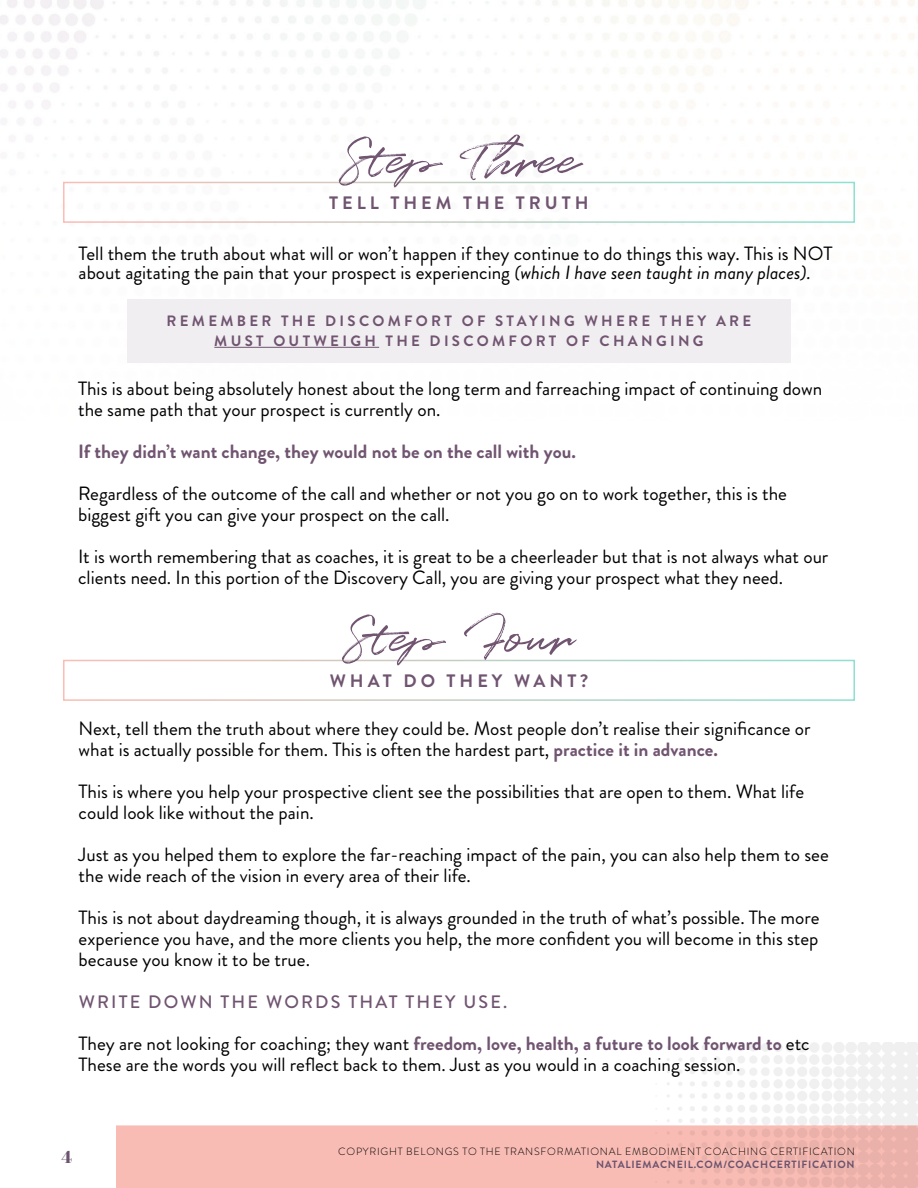
<style>
.page{position:relative;width:918px;height:1188px;background:#fff}
.page>*{position:absolute;margin:0;border:0;box-sizing:border-box;transform-origin:0 0}
.t1{font:54px "Quentin";color:#705470}
.t2{font:20.85px "Rozha One";color:#6a536e}
.t3{font:19.2px/21px "Brandon Grotesque";color:#000}
.t4{font:700 19.2px "Brandon Grotesque";color:#705470}
.t5{font:700 18px "Brandon Grotesque";letter-spacing:.22em;color:#705470}
.t6{font:500 18px "Brandon Grotesque";letter-spacing:.12em;color:#705470}
.t7{font:700 15px/19.5px "Brandon Grotesque";letter-spacing:.22em;color:#705470;text-align:center}
.t8{font:300 10.5px "Brandon Grotesque";letter-spacing:.07em;color:#000}
.t9{font:700 10.5px "Brandon Grotesque";letter-spacing:.07em;color:#6a536e}
.s1{font-style:italic}
.s2{font-weight:700;color:#705470}
</style>
<div class="page">
<div style="left:63px;top:182px;width:792px;height:41px;border:2px solid #fff"></div>
<div style="left:63px;top:660px;width:792px;height:41px;border:2px solid #fff"></div>
<div style="left:127px;top:300px;width:664px;height:63px;background:#f1eef1"></div>
<hr style="left:214px;top:347px;width:165px;height:1px;background:#705470">
<h1 class="t1" style="left:339px;top:123px;width:243px">Step Three</h1>
<p class="t5" style="left:329px;top:190px;width:261px">TELL THEM THE TRUTH</p>
<p class="t3" style="left:79px;top:244px;width:755px;line-height:19.5px">Tell them the truth about what will or won’t happen if they continue to do things this way. This is NOT about agitating the pain that your prospect is experiencing <span class="s1">(which I have seen taught in many places).</span></p>
<p class="t7" style="left:167px;top:312px;width:586px">REMEMBER THE DISCOMFORT OF STAYING WHERE THEY ARE<br>MUST OUTWEIGH THE DISCOMFORT OF CHANGING</p>
<p class="t3" style="left:78px;top:378px;width:746px">This is about being absolutely honest about the long term and farreaching impact of continuing down the same path that your prospect is currently on.</p>
<p class="t4" style="left:78px;top:438px;width:499px">If they didn’t want change, they would not be on the call with you.</p>
<p class="t3" style="left:78px;top:483px;width:710px">Regardless of the outcome of the call and whether or not you go on to work together, this is the biggest gift you can give your prospect on the call.</p>
<p class="t3" style="left:78px;top:546px;width:752px">It is worth remembering that as coaches, it is great to be a cheerleader but that is not always what our clients need. In this portion of the Discovery Call, you are giving your prospect what they need.</p>
<h1 class="t1" style="left:342px;top:601px;width:235px">Step Four</h1>
<p class="t5" style="left:330px;top:668px;width:260px">WHAT DO THEY WANT?</p>
<p class="t3" style="left:79px;top:718px;width:733px">Next, tell them the truth about where they could be. Most people don’t realise their significance or what is actually possible for them. This is often the hardest part, <span class="s2">practice it in advance.</span></p>
<p class="t3" style="left:79px;top:781px;width:727px">This is where you help your prospective client see the possibilities that are open to them. What life could look like without the pain.</p>
<p class="t3" style="left:79px;top:844px;width:752px">Just as you helped them to explore the far-reaching impact of the pain, you can also help them to see the wide reach of the vision in every area of their life.</p>
<p class="t3" style="left:79px;top:907px;width:742px;text-align:justify">This is not about daydreaming though, it is always grounded in the truth of what’s possible. The more experience you have, and the more clients you help, the more confident you will become in this step because you know it to be true.</p>
<p class="t6" style="left:79px;top:990px;width:430px">WRITE DOWN THE WORDS THAT THEY USE.</p>
<p class="t3" style="left:79px;top:1033px;width:733px">They are not looking for coaching; they want <span class="s2">freedom, love, health, a future to look forward to</span> etc<br>These are the words you will reflect back to them. Just as you would in a coaching session.</p>
<p class="t2" style="left:61px;top:1144px;width:13px">4</p>
<p class="t8" style="left:338px;top:1145px;width:518px">COPYRIGHT BELONGS TO THE TRANSFORMATIONAL EMBODIMENT COACHING CERTIFICATION</p>
<p class="t9" style="left:596px;top:1157px;width:260px">NATALIEMACNEIL.COM/COACHCERTIFICATION</p>
</div>
